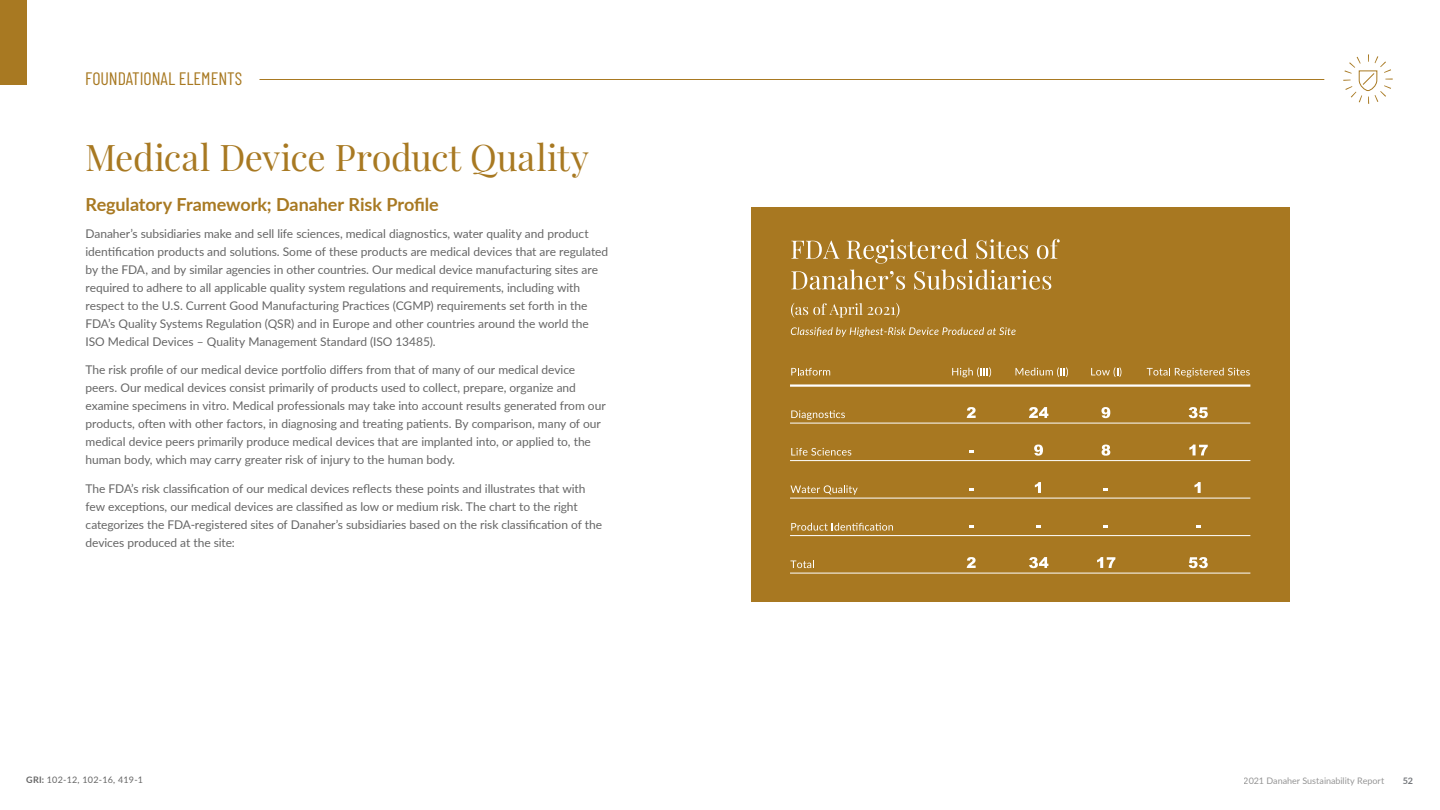
<style>
.page{position:relative;width:1440px;height:810px;background:#fff}
.page>*{position:absolute;margin:0;border:0;box-sizing:border-box;transform-origin:0 0}
.t1{font:36px "Playfair Display";letter-spacing:-.01em;color:#a87922}
.t2{font:700 18px "Lato";letter-spacing:-.005em;color:#a87922}
.t3{font:18px "Barlow Condensed";color:#a87922}
.t4{font:12px/18px "Lato";letter-spacing:-.005em;color:#666}
.t5{font:9px "Lato";letter-spacing:-.005em;color:#666}
.t6{font:9px "Lato";letter-spacing:.025em;color:#666}
.t7{font:700 9px "Lato";color:#75787c}
.s1{font-weight:700}
</style>
<div class="page">
<div style="left:752px;top:208px;width:538px;height:394px;background:#a87821"></div>
<hr style="left:790px;top:423px;width:460px;height:1px;background:#fff">
<hr style="left:790px;top:384px;width:460px;height:3px;background:#fff">
<svg style="left:791px;top:368px;width:39px;height:8px"></svg>
<hr style="left:790px;top:460px;width:460px;height:1px;background:#fff">
<hr style="left:790px;top:498px;width:460px;height:1px;background:#fff">
<hr style="left:790px;top:535px;width:460px;height:1px;background:#fff">
<svg style="left:791px;top:523px;width:102px;height:8px"></svg>
<svg style="left:790px;top:560px;width:24px;height:8px"></svg>
<svg style="left:790px;top:485px;width:68px;height:10px"></svg>
<svg style="left:791px;top:448px;width:60px;height:8px"></svg>
<svg style="left:791px;top:410px;width:54px;height:10px"></svg>
<hr style="left:790px;top:573px;width:460px;height:1px;background:#fff">
<svg style="left:1147px;top:368px;width:103px;height:9px"></svg>
<svg style="left:1189px;top:407px;width:19px;height:11px"></svg>
<svg style="left:1189px;top:445px;width:19px;height:10px"></svg>
<svg style="left:1195px;top:482px;width:6px;height:11px"></svg>
<svg style="left:1196px;top:525px;width:4px;height:3px"></svg>
<svg style="left:952px;top:367px;width:39px;height:10px"></svg>
<svg style="left:967px;top:407px;width:9px;height:11px"></svg>
<svg style="left:969px;top:450px;width:4px;height:3px"></svg>
<svg style="left:969px;top:525px;width:4px;height:3px"></svg>
<svg style="left:967px;top:557px;width:9px;height:11px"></svg>
<svg style="left:1016px;top:367px;width:52px;height:10px"></svg>
<svg style="left:1029px;top:407px;width:19px;height:11px"></svg>
<svg style="left:1034px;top:445px;width:9px;height:11px"></svg>
<svg style="left:1035px;top:482px;width:6px;height:11px"></svg>
<svg style="left:1036px;top:525px;width:5px;height:3px"></svg>
<svg style="left:1029px;top:557px;width:19px;height:11px"></svg>
<svg style="left:1091px;top:367px;width:30px;height:10px"></svg>
<svg style="left:1101px;top:407px;width:9px;height:11px"></svg>
<svg style="left:1102px;top:445px;width:8px;height:11px"></svg>
<svg style="left:1104px;top:525px;width:4px;height:3px"></svg>
<svg style="left:1097px;top:557px;width:18px;height:11px"></svg>
<svg style="left:1189px;top:557px;width:19px;height:11px"></svg>
<svg style="left:791px;top:239px;width:269px;height:51px"></svg>
<svg style="left:791px;top:303px;width:108px;height:15px"></svg>
<svg style="left:791px;top:327px;width:225px;height:10px"></svg>
<div style="left:0;top:0;width:27px;height:85px;background:#a87922"></div>
<hr style="left:260px;top:79px;width:1064px;height:1px;background:#a87922">
<svg style="left:1343px;top:54px;width:50px;height:50px"></svg>
<h2 class="t3" style="left:85px;top:65px;width:159px">FOUNDATIONAL ELEMENTS</h2>
<h1 class="t1" style="left:85px;top:129px;width:505px">Medical Device Product Quality</h1>
<h2 class="t2" style="left:86px;top:191px;width:355px">Regulatory Framework; Danaher Risk Profile</h2>
<p class="t4" style="left:86px;top:224px;width:524px">Danaher’s subsidiaries make and sell life sciences, medical diagnostics, water quality and product identification products and solutions. Some of these products are medical devices that are regulated by the FDA, and by similar agencies in other countries. Our medical device manufacturing sites are required to adhere to all applicable quality system regulations and requirements, including with respect to the U.S. Current Good Manufacturing Practices (CGMP) requirements set forth in the FDA’s Quality Systems Regulation (QSR) and in Europe and other countries around the world the ISO Medical Devices – Quality Management Standard (ISO 13485).</p>
<p class="t4" style="left:86px;top:361px;width:522px">The risk profile of our medical device portfolio differs from that of many of our medical device peers. Our medical devices consist primarily of products used to collect, prepare, organize and examine specimens in vitro. Medical professionals may take into account results generated from our products, often with other factors, in diagnosing and treating patients. By comparison, many of our medical device peers primarily produce medical devices that are implanted into, or applied to, the human body, which may carry greater risk of injury to the human body.</p>
<p class="t4" style="left:86px;top:479px;width:518px">The FDA’s risk classification of our medical devices reflects these points and illustrates that with few exceptions, our medical devices are classified as low or medium risk. The chart to the right categorizes the FDA-registered sites of Danaher’s subsidiaries based on the risk classification of the devices produced at the site:</p>
<p class="t6" style="left:26px;top:774px;width:118px"><span class="s1">GRI:</span> 102-12, 102-16, 419-1</p>
<p class="t5" style="left:1244px;top:774px;width:142px">2021 Danaher Sustainability Report</p>
<p class="t7" style="left:1403px;top:774px;width:12px">52</p>
</div>
